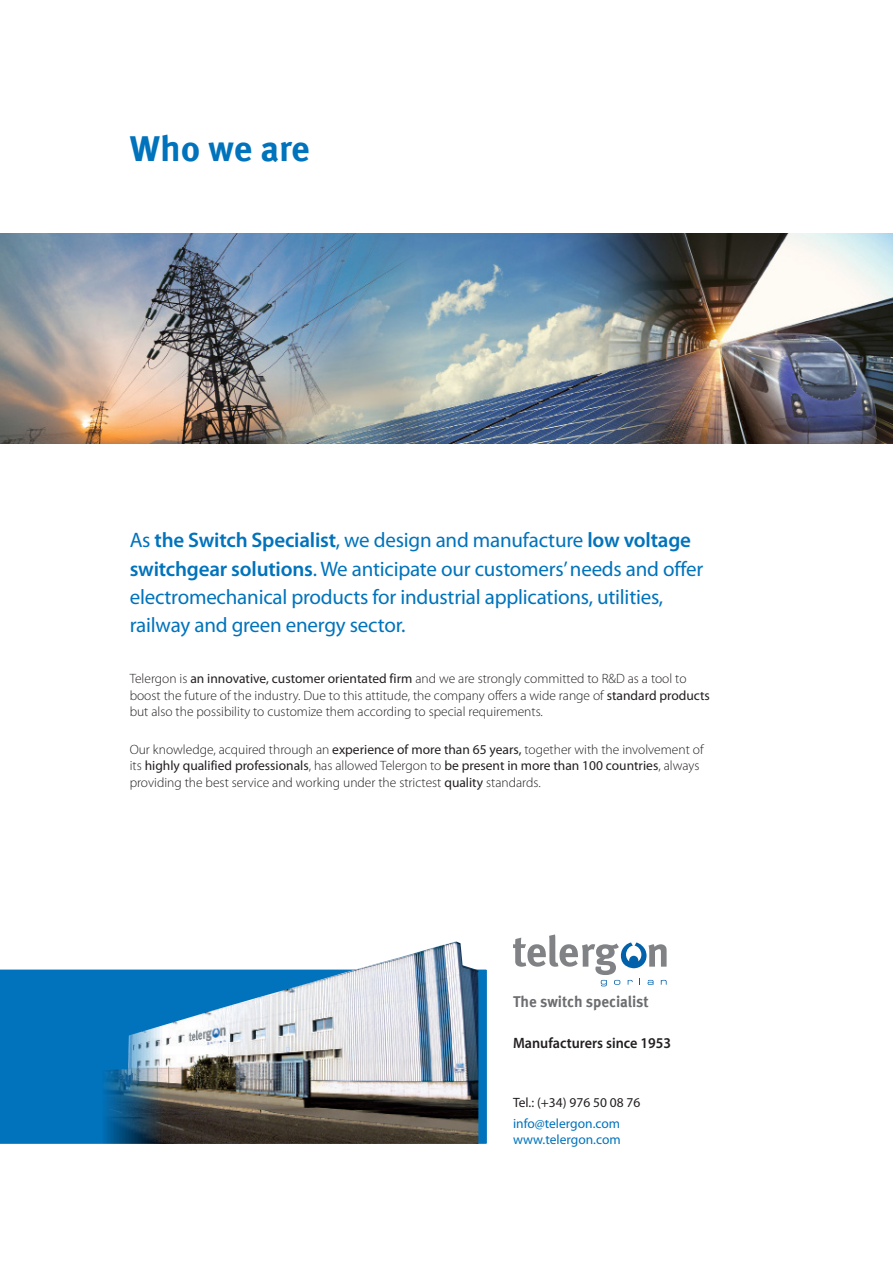
<style>
.page{position:relative;width:893px;height:1263px;background:#fff}
.page>*{position:absolute;margin:0;border:0;box-sizing:border-box;transform-origin:0 0}
.Titulos_principales{font:700 36px "Meta Offc Pro";color:#0073bc}
.texto_normal{font:21px "Myriad Pro";letter-spacing:-.01em;color:#0073bc}
.texto_normal-2{font:600 21px "Myriad Pro";letter-spacing:-.01em;color:#0073bc}
.titular_ING{font:700 15.75px "Meta Offc Pro";letter-spacing:-.005em;color:#6c6d70;scale:.95 1}
.titular_ING-2{font:600 15px "Myriad Pro";color:#231f20;scale:.95 1}
.texto_normal-3{font:300 13.5px/16.5px "Myriad Pro";color:#231f20}
.texto_normal-4{font:13.5px "Myriad Pro";color:#0073bc}
.texto_normal-5{font:13.5px "Myriad Pro";color:#231f20}
.s1{font-weight:400}
.s2{font-weight:600}
</style>
<div class="page">
<img style="left:0;top:233px;width:893px;height:210px">
<div style="left:0;top:969px;width:487px;height:175px;background:#0073bc"></div>
<svg style="left:513px;top:934px;width:154px;height:52px"></svg>
<img style="left:102px;top:941px;width:376px;height:203px">
<p class="Titulos_principales" style="left:130px;top:121px;width:182px">Who we are</p>
<p class="texto_normal-2" style="left:130px;top:527px;width:563px"><span class="s1">As</span> the Switch Specialist<span class="s1">, we design and manufacture</span> low voltage</p>
<p class="texto_normal" style="left:130px;top:557px;width:575px"><span class="s2">switchgear solutions</span>. We anticipate our customers’ needs and offer</p>
<p class="texto_normal" style="left:130px;top:585px;width:535px">electromechanical products for industrial applications, utilities,</p>
<p class="texto_normal" style="left:130px;top:614px;width:277px">railway and green energy sector.</p>
<p class="texto_normal-3" style="left:130px;top:670px;width:582px">Telergon is <span class="s1">an innovative, customer orientated firm</span> and we are strongly committed to R&amp;D as a tool to boost the future of the industry. Due to this attitude, the company offers a wide range of <span class="s1">standard products </span>but also the possibility to customize them according to special requirements.</p>
<p class="texto_normal-3" style="left:130px;top:741px;width:575px">Our knowledge, acquired through an <span class="s1">experience of more than 65 years,</span> together with the involvement of its <span class="s1">highly qualified professionals</span>, has allowed Telergon to <span class="s1">be present in more than 100 countries</span>, always providing the best service and working under the strictest <span class="s1">quality</span> standards.</p>
<p class="titular_ING" style="left:513px;top:989px;width:144px">The switch specialist</p>
<p class="titular_ING-2" style="left:513px;top:1033px;width:168px">Manufacturers since 1953</p>
<p class="texto_normal-5" style="left:513px;top:1095px;width:129px">Tel.: (+34) 976 50 08 76</p>
<p class="texto_normal-4" style="left:513px;top:1116px;width:109px">info@telergon.com</p>
<p class="texto_normal-4" style="left:513px;top:1132px;width:109px">www.telergon.com</p>
</div>
